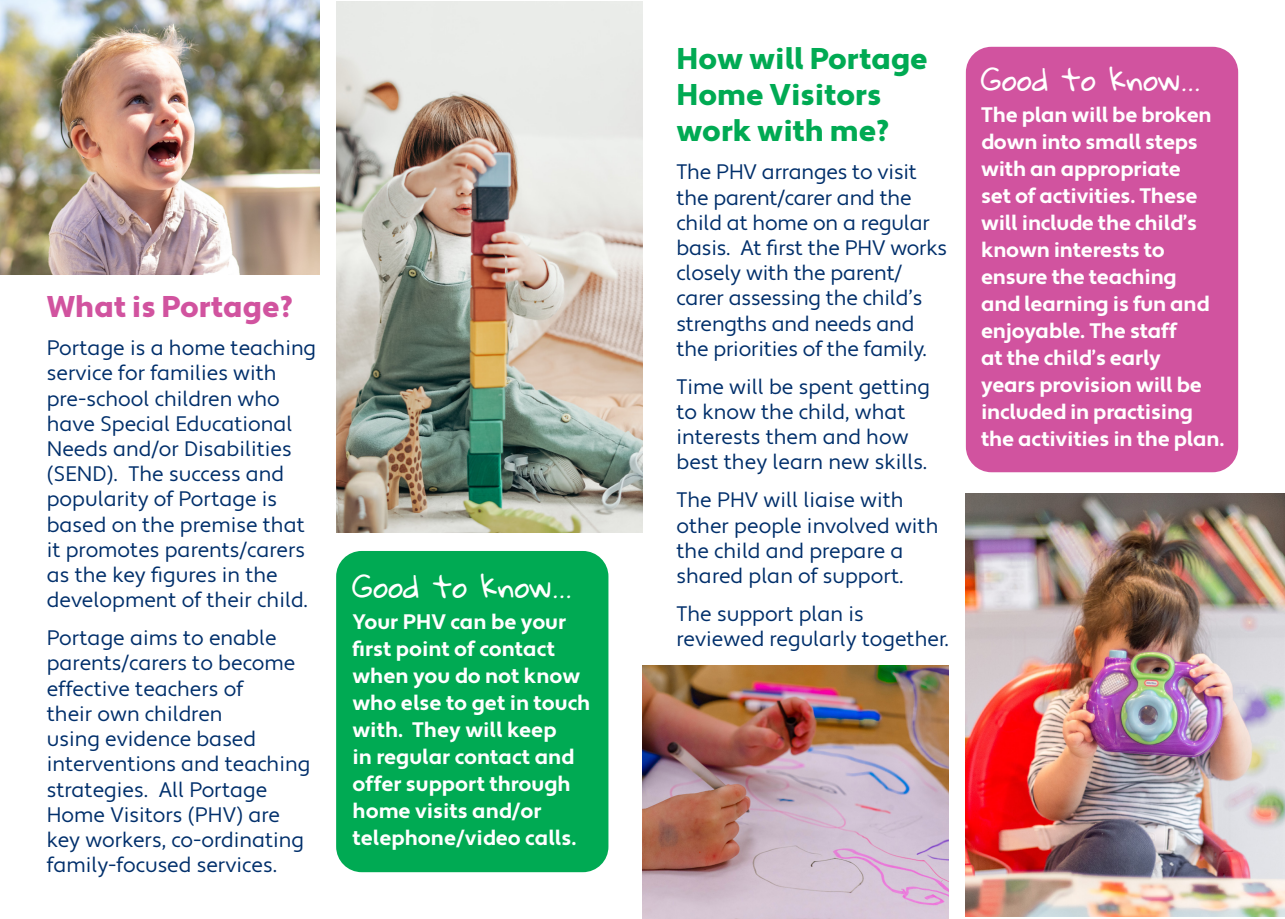
<style>
.page{position:relative;width:1285px;height:919px;background:#fff}
.page>*{position:absolute;margin:0;border:0;box-sizing:border-box;transform-origin:0 0}
.t1{font:900 30px/36px "Apertura";color:#00aa53}
.t2{font:900 30px "Apertura";color:#d1539f}
.t3{font:27px "Gloria Hallelujah";color:#fff}
.t4{font:21px/25.2px "Apertura";color:#002f6b}
.t5{font:700 21px/27px "Apertura";letter-spacing:-.01em;color:#fff}
</style>
<div class="page">
<div style="left:336px;top:551px;width:272px;height:321px;background:#00aa53;border-radius:26px"></div>
<img style="left:965px;top:493px;width:319px;height:423px">
<div style="left:965px;top:47px;width:272px;height:425px;background:#d1539f;border-radius:26px"></div>
<img style="left:336px;top:1px;width:306px;height:531px">
<img style="left:0;top:0;width:319px;height:274px">
<img style="left:642px;top:665px;width:306px;height:253px">
<p class="t2" style="left:47px;top:288px;width:247px">What is Portage?</p>
<p class="t4" style="left:47px;top:336px;width:271px">Portage is a home teaching service for families with pre-school children who have Special Educational<br>Needs and/or Disabilities (SEND). The success and popularity of Portage is based on the premise that it promotes parents/carers as the key figures in the development of their child.</p>
<p class="t4" style="left:47px;top:626px;width:265px">Portage aims to enable parents/carers to become effective teachers of<br>their own children<br>using evidence based interventions and teaching strategies. All Portage<br>Home Visitors (PHV) are key workers, co-ordinating family-focused services.</p>
<p class="t3" style="left:352px;top:572px;width:220px">Good to know...</p>
<p class="t5" style="left:352px;top:609px;width:239px">Your PHV can be your first point of contact when you do not know who else to get in touch with. They will keep<br>in regular contact and offer support through home visits and/or telephone/video calls.</p>
<p class="t1" style="left:676px;top:42px;width:253px">How will Portage<br>Home Visitors work with me?</p>
<p class="t4" style="left:676px;top:160px;width:272px">The PHV arranges to visit the parent/carer and the child at home on a regular basis. At first the PHV works closely with the parent/ carer assessing the child’s strengths and needs and the priorities of the family.</p>
<p class="t4" style="left:676px;top:374px;width:255px">Time will be spent getting to know the child, what interests them and how best they learn new skills.</p>
<p class="t4" style="left:676px;top:488px;width:263px">The PHV will liaise with other people involved with the child and prepare a shared plan of support.</p>
<p class="t4" style="left:676px;top:602px;width:274px">The support plan is reviewed regularly together.</p>
<p class="t3" style="left:980px;top:66px;width:220px">Good to know...</p>
<p class="t5" style="left:980px;top:102px;width:245px">The plan will be broken down into small steps with an appropriate<br>set of activities. These will include the child’s known interests to ensure the teaching<br>and learning is fun and enjoyable. The staff<br>at the child’s early<br>years provision will be included in practising the activities in the plan.</p>
</div>
